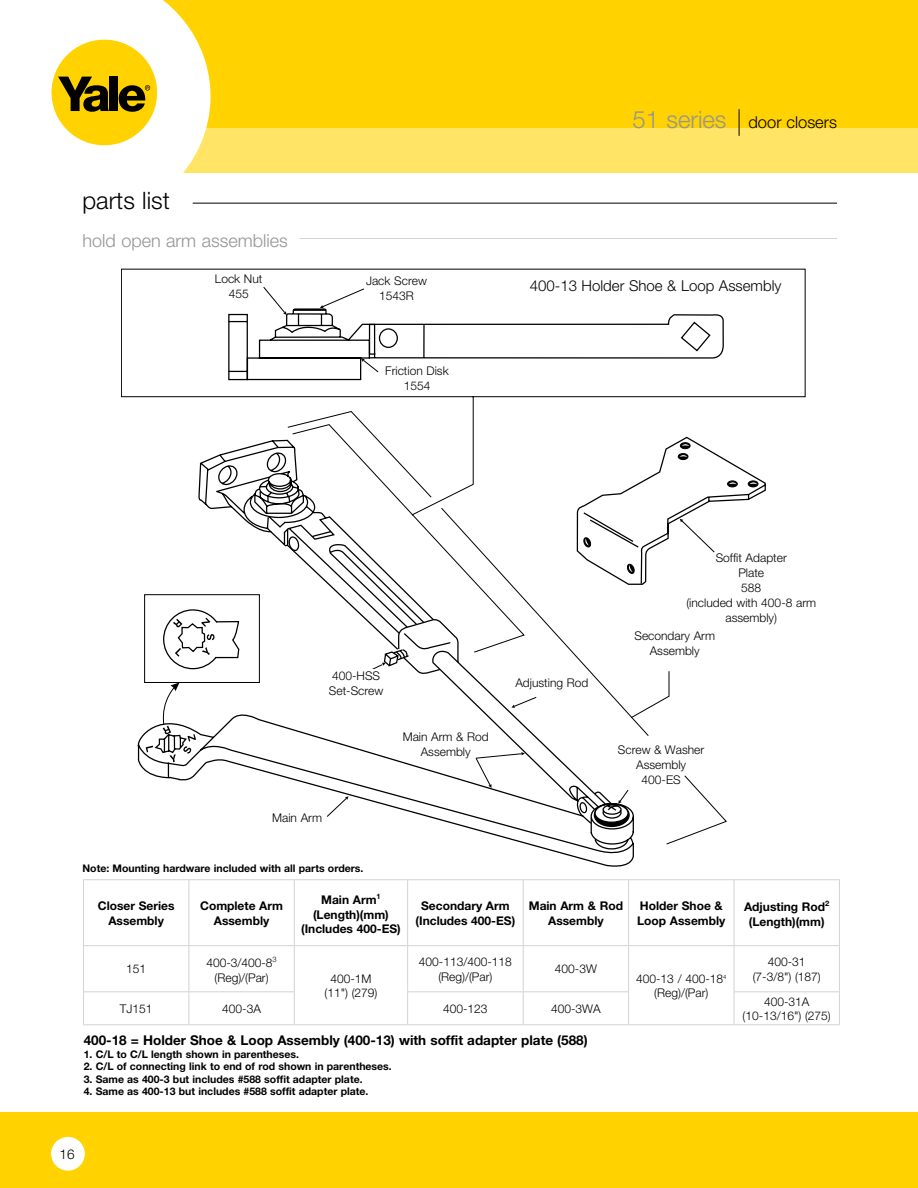
<style>
.page{position:relative;width:918px;height:1188px;background:#fff}
.page>*{position:absolute;margin:0;border:0;box-sizing:border-box;transform-origin:0 0}
.t1{font:300 24px "Helvetica Neue";color:#000}
.t2{font:300 18px "Helvetica Neue";color:#939598}
.t3{font:300 16.5px "Helvetica Neue";color:#000}
.t4{font:300 15px "Helvetica Neue";color:#000}
.t5{font:700 13.5px "Helvetica Neue";color:#000}
.t6{font:300 13.5px "Helvetica Neue";color:#000}
.t7{font:300 12px/15px "Helvetica Neue";color:#000;text-align:center}
.t8{font:700 12px/14.4px "Helvetica Neue";color:#000;text-align:center}
.t9{font:700 10.5px "Helvetica Neue";color:#000}
.s1{font-size:24px;color:#939598}
</style>
<div class="page">
<div style="left:906px;top:129px;width:12px;height:44px;background:#ffe466"></div>
<div style="left:136px;top:0;width:782px;height:136px;background:#ffd200"></div>
<div style="left:123px;top:128px;width:795px;height:44px;background:#ffe466"></div>
<svg style="left:51px;top:0;width:160px;height:204px"></svg>
<div style="left:52px;top:40px;width:105px;height:105px;background:#ffd200;border-radius:50%"></div>
<svg style="left:58px;top:77px;width:51px;height:35px"></svg>
<div style="left:110px;top:77px;width:8px;height:34px;background:#000"></div>
<svg style="left:119px;top:85px;width:31px;height:27px"></svg>
<div style="left:0;top:1112px;width:918px;height:76px;background:#ffd200"></div>
<div style="left:51px;top:1137px;width:34px;height:34px;background:#fff;border-radius:50%"></div>
<svg style="left:739px;top:109px;width:1px;height:27px"></svg>
<hr style="left:193px;top:203px;width:644px;height:1px;background:#000">
<hr style="left:300px;top:238px;width:537px;height:1px;background:#d1d3d4">
<svg style="left:121px;top:269px;width:684px;height:548px"></svg>
<svg style="left:345px;top:796px;width:4px;height:4px"></svg>
<svg style="left:441px;top:507px;width:286px;height:338px"></svg>
<svg style="left:146px;top:746px;width:7px;height:6px"></svg>
<svg style="left:161px;top:683px;width:35px;height:79px"></svg>
<div style="left:144px;top:595px;width:116px;height:88px;border:1px solid #000"></div>
<svg style="left:511px;top:696px;width:26px;height:13px"></svg>
<svg style="left:680px;top:321px;width:31px;height:31px"></svg>
<svg style="left:201px;top:452px;width:257px;height:224px"></svg>
<div style="left:678px;top:454px;width:10px;height:6px;background:#000;border-radius:50%"></div>
<div style="left:678px;top:453px;width:10px;height:7px;border:1px solid #000;border-radius:50%"></div>
<svg style="left:680px;top:454px;width:7px;height:3px"></svg>
<div style="left:528px;top:278px;width:264px;height:18px;background:#fff"></div>
<div style="left:618px;top:629px;width:114px;height:34px;background:#fff"></div>
<div style="left:299px;top:669px;width:114px;height:33px;background:#fff"></div>
<svg style="left:84px;top:880px;width:755px;height:144px"></svg>
<hr style="left:83px;top:879px;width:106px;height:1px;background:#d1d3d4">
<hr style="left:83px;top:880px;width:1px;height:65px;background:#d1d3d4">
<hr style="left:189px;top:879px;width:105px;height:1px;background:#d1d3d4">
<hr style="left:189px;top:880px;width:1px;height:65px;background:#d1d3d4">
<hr style="left:294px;top:879px;width:114px;height:1px;background:#d1d3d4">
<hr style="left:294px;top:880px;width:1px;height:65px;background:#d1d3d4">
<hr style="left:408px;top:879px;width:115px;height:1px;background:#d1d3d4">
<hr style="left:407px;top:880px;width:1px;height:65px;background:#d1d3d4">
<hr style="left:523px;top:879px;width:106px;height:1px;background:#d1d3d4">
<hr style="left:523px;top:880px;width:1px;height:65px;background:#d1d3d4">
<hr style="left:629px;top:879px;width:105px;height:1px;background:#d1d3d4">
<hr style="left:628px;top:880px;width:1px;height:65px;background:#d1d3d4">
<hr style="left:734px;top:879px;width:106px;height:1px;background:#d1d3d4">
<hr style="left:734px;top:880px;width:1px;height:65px;background:#d1d3d4">
<hr style="left:839px;top:880px;width:1px;height:65px;background:#d1d3d4">
<hr style="left:83px;top:945px;width:106px;height:1px;background:#d1d3d4">
<hr style="left:83px;top:946px;width:1px;height:45px;background:#d1d3d4">
<hr style="left:189px;top:945px;width:105px;height:1px;background:#d1d3d4">
<hr style="left:189px;top:946px;width:1px;height:45px;background:#d1d3d4">
<hr style="left:294px;top:945px;width:114px;height:1px;background:#d1d3d4">
<hr style="left:294px;top:946px;width:1px;height:45px;background:#d1d3d4">
<hr style="left:408px;top:945px;width:115px;height:1px;background:#d1d3d4">
<hr style="left:407px;top:946px;width:1px;height:45px;background:#d1d3d4">
<hr style="left:523px;top:945px;width:106px;height:1px;background:#d1d3d4">
<hr style="left:523px;top:946px;width:1px;height:45px;background:#d1d3d4">
<hr style="left:629px;top:945px;width:105px;height:1px;background:#d1d3d4">
<hr style="left:628px;top:946px;width:1px;height:45px;background:#d1d3d4">
<hr style="left:734px;top:945px;width:106px;height:1px;background:#d1d3d4">
<hr style="left:734px;top:946px;width:1px;height:45px;background:#d1d3d4">
<hr style="left:839px;top:946px;width:1px;height:45px;background:#d1d3d4">
<hr style="left:83px;top:991px;width:106px;height:1px;background:#d1d3d4">
<hr style="left:83px;top:992px;width:1px;height:32px;background:#d1d3d4">
<hr style="left:189px;top:991px;width:106px;height:1px;background:#d1d3d4">
<hr style="left:189px;top:992px;width:1px;height:32px;background:#d1d3d4">
<hr style="left:294px;top:992px;width:1px;height:32px;background:#d1d3d4">
<hr style="left:407px;top:991px;width:116px;height:1px;background:#d1d3d4">
<hr style="left:407px;top:992px;width:1px;height:32px;background:#d1d3d4">
<hr style="left:523px;top:991px;width:106px;height:1px;background:#d1d3d4">
<hr style="left:523px;top:992px;width:1px;height:32px;background:#d1d3d4">
<hr style="left:628px;top:992px;width:1px;height:32px;background:#d1d3d4">
<hr style="left:734px;top:991px;width:106px;height:1px;background:#d1d3d4">
<hr style="left:734px;top:992px;width:1px;height:32px;background:#d1d3d4">
<hr style="left:839px;top:992px;width:1px;height:32px;background:#d1d3d4">
<hr style="left:83px;top:1024px;width:106px;height:1px;background:#d1d3d4">
<hr style="left:189px;top:1024px;width:105px;height:1px;background:#d1d3d4">
<hr style="left:294px;top:1024px;width:114px;height:1px;background:#d1d3d4">
<hr style="left:408px;top:1024px;width:115px;height:1px;background:#d1d3d4">
<hr style="left:523px;top:1024px;width:106px;height:1px;background:#d1d3d4">
<hr style="left:629px;top:1024px;width:105px;height:1px;background:#d1d3d4">
<hr style="left:734px;top:1024px;width:106px;height:1px;background:#d1d3d4">
<h1 class="t1" style="left:82px;top:186px;width:89px">parts list</h1>
<h2 class="t2" style="left:82px;top:229px;width:207px">hold open arm assemblies</h2>
<p class="t7" style="left:215px;top:271px;width:49px">Lock Nut<br>455</p>
<p class="t7" style="left:366px;top:273px;width:62px">Jack Screw<br>1543R</p>
<p class="t7" style="left:385px;top:363px;width:65px">Friction Disk<br>1554</p>
<h3 class="t3" style="left:632px;top:112px;width:206px"><span class="s1">51 series</span> door closers</h3>
<p class="t4" style="left:530px;top:276px;width:253px">400-13 Holder Shoe &amp; Loop Assembly</p>
<p class="t7" style="left:329px;top:668px;width:56px;text-align:left">400-HSS<br>Set-Screw</p>
<p class="t7" style="left:403px;top:729px;width:88px">Main Arm &amp; Rod<br>Assembly</p>
<p class="t7" style="left:272px;top:810px;width:51px">Main Arm</p>
<p class="t9" style="left:82px;top:862px;width:283px">Note: Mounting hardware included with all parts orders.</p>
<p class="t7" style="left:515px;top:675px;width:75px">Adjusting Rod</p>
<p class="t7" style="left:686px;top:550px;width:131px">Soffit Adapter<br>Plate<br>588<br>(included with 400-8 arm assembly)</p>
<p class="t7" style="left:634px;top:628px;width:82px">Secondary Arm<br>Assembly</p>
<p class="t7" style="left:618px;top:742px;width:88px">Screw &amp; Washer<br>Assembly<br>400-ES</p>
<p class="t8" style="left:98px;top:898px;width:78px">Closer Series<br>Assembly</p>
<p class="t8" style="left:200px;top:898px;width:84px">Complete Arm<br>Assembly</p>
<p class="t8" style="left:301px;top:892px;width:101px">Main Arm<sup>1 </sup>(Length)(mm) (Includes 400-ES)</p>
<p class="t8" style="left:416px;top:898px;width:101px">Secondary Arm (Includes 400-ES)</p>
<p class="t8" style="left:529px;top:898px;width:96px">Main Arm &amp; Rod<br>Assembly</p>
<p class="t8" style="left:637px;top:898px;width:90px;text-align:left">Holder Shoe &amp;<br>Loop Assembly</p>
<p class="t8" style="left:744px;top:900px;width:87px">Adjusting Rod<sup>2 </sup>(Length)(mm)</p>
<p class="t7" style="left:126px;top:961px;width:22px">151</p>
<p class="t7" style="left:206px;top:956px;width:72px;line-height:14.4px">400-3/400-8<sup>3 </sup>(Reg)/(Par)</p>
<p class="t7" style="left:419px;top:955px;width:94px;line-height:14.4px">400-113/400-118 (Reg)/(Par)</p>
<p class="t7" style="left:555px;top:961px;width:44px">400-3W</p>
<p class="t7" style="left:753px;top:955px;width:70px;line-height:14.4px">400-31 (7-3/8") (187)</p>
<p class="t7" style="left:636px;top:971px;width:92px;line-height:14.4px">400-13 / 400-18<sup>4 </sup>(Reg)/(Par)</p>
<p class="t7" style="left:324px;top:971px;width:55px;line-height:14.4px">400-1M (11") (279)</p>
<p class="t7" style="left:120px;top:1001px;width:34px">TJ151</p>
<p class="t7" style="left:222px;top:1001px;width:40px">400-3A</p>
<p class="t7" style="left:443px;top:1001px;width:46px">400-123</p>
<p class="t7" style="left:551px;top:1001px;width:51px">400-3WA</p>
<p class="t7" style="left:743px;top:994px;width:90px;line-height:14.4px">400-31A (10-13/16") (275)</p>
<p class="t5" style="left:84px;top:1032px;width:506px">400-18 = Holder Shoe &amp; Loop Assembly (400-13) with soffit adapter plate (588)</p>
<p class="t9" style="left:84px;top:1047px;width:217px">1. C/L to C/L length shown in parentheses.</p>
<p class="t9" style="left:84px;top:1060px;width:310px">2. C/L of connecting link to end of rod shown in parentheses.</p>
<p class="t9" style="left:84px;top:1073px;width:280px">3. Same as 400-3 but includes #588 soffit adapter plate.</p>
<p class="t9" style="left:84px;top:1085px;width:286px">4. Same as 400-13 but includes #588 soffit adapter plate.</p>
<p class="t6" style="left:60px;top:1146px;width:17px">16</p>
</div>
